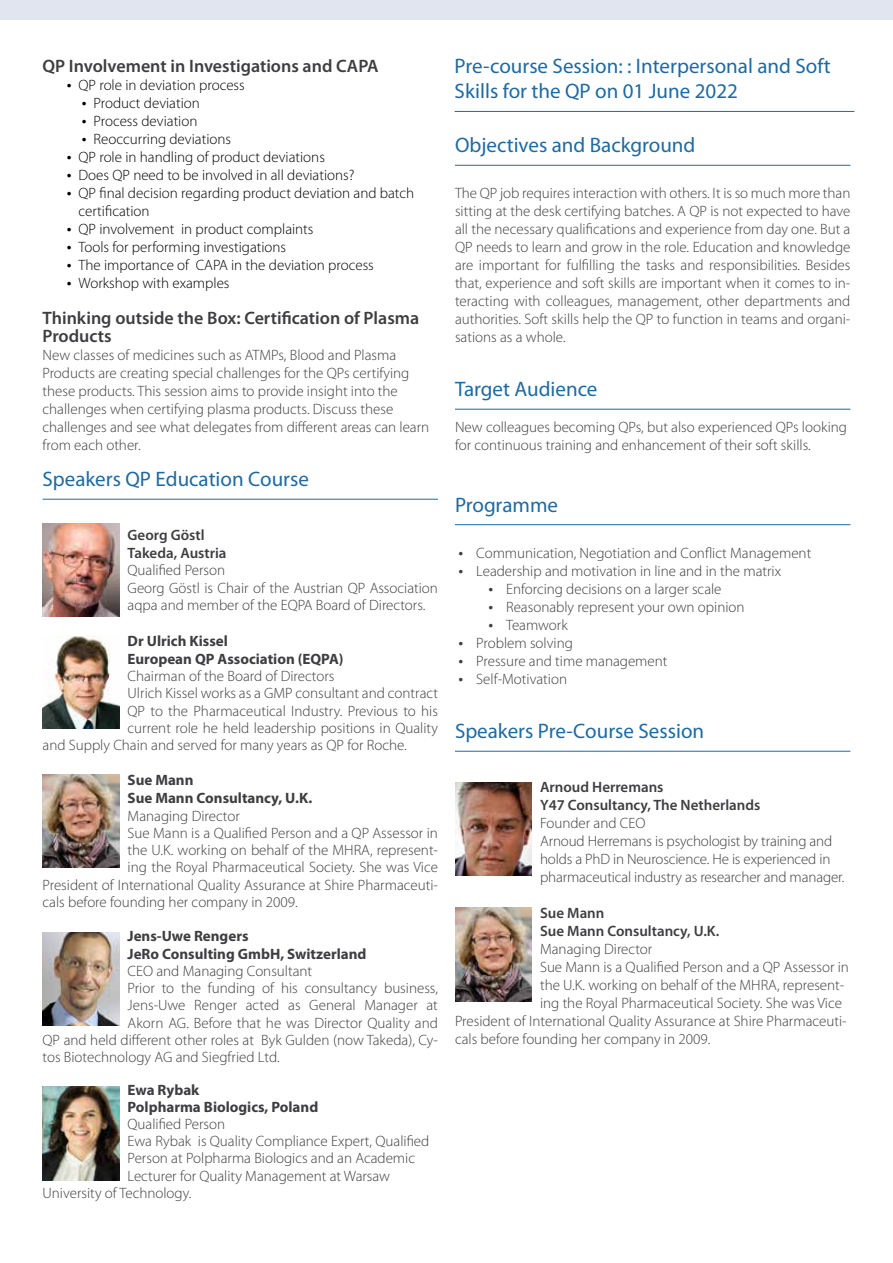
<style>
.page{position:relative;width:893px;height:1263px;background:#fff}
.page>*{position:absolute;margin:0;border:0;box-sizing:border-box;transform-origin:0 0}
.t1{font:21px/25.5px "Myriad Pro";color:#1e6aa1}
.t2{font:600 18px/18px "Myriad Pro";color:#3e3d40}
.t3{font:300 15px/18px "Myriad Pro";color:#3e3d40}
.t4{font:300 15px "Myriad Pro";color:#000}
.t5{font:700 15px/18px "Myriad Pro";color:#3e3d40}
.t6{font:600 15px/18px "Myriad Pro";color:#3e3d40}
</style>
<div class="page">
<hr style="left:455px;top:111px;width:399px;height:1px;background:#1e6aa1">
<div style="left:0;top:0;width:893px;height:19px;background:#e0e5f0"></div>
<hr style="left:43px;top:499px;width:395px;height:1px;background:#1e6aa1">
<img style="left:43px;top:523px;width:76px;height:94px">
<img style="left:43px;top:635px;width:76px;height:94px">
<img style="left:43px;top:774px;width:76px;height:94px">
<img style="left:43px;top:932px;width:76px;height:94px">
<img style="left:43px;top:1087px;width:76px;height:93px">
<hr style="left:455px;top:165px;width:395px;height:1px;background:#1e6aa1">
<hr style="left:455px;top:409px;width:395px;height:1px;background:#1e6aa1">
<hr style="left:455px;top:524px;width:395px;height:1px;background:#1e6aa1">
<hr style="left:455px;top:751px;width:395px;height:1px;background:#1e6aa1">
<img style="left:455px;top:782px;width:76px;height:94px">
<img style="left:455px;top:908px;width:76px;height:93px">
<p class="t2" style="left:43px;top:57px;width:338px">QP Involvement in Investigations and CAPA</p>
<p class="t4" style="left:79px;top:77px;width:168px">QP role in deviation process</p>
<p class="t4" style="left:94px;top:95px;width:108px">Product deviation</p>
<p class="t4" style="left:94px;top:113px;width:105px">Process deviation</p>
<p class="t4" style="left:94px;top:131px;width:139px">Reoccurring deviations</p>
<p class="t4" style="left:79px;top:149px;width:248px">QP role in handling of product deviations</p>
<p class="t4" style="left:79px;top:167px;width:277px">Does QP need to be involved in all deviations?</p>
<p class="t4" style="left:79px;top:185px;width:337px">QP final decision regarding product deviation and batch</p>
<p class="t4" style="left:79px;top:203px;width:73px">certification</p>
<p class="t4" style="left:79px;top:221px;width:237px">QP involvement in product complaints</p>
<p class="t4" style="left:79px;top:239px;width:209px">Tools for performing investigations</p>
<p class="t4" style="left:79px;top:257px;width:297px">The importance of CAPA in the deviation process</p>
<p class="t4" style="left:79px;top:275px;width:153px">Workshop with examples</p>
<p class="t2" style="left:43px;top:309px;width:378px">Thinking outside the Box: Certification of Plasma<br>Products</p>
<p class="t3" style="left:43px;top:346px;width:388px">New classes of medicines such as ATMPs, Blood and Plasma Products are creating special challenges for the QPs certifying these products. This session aims to provide insight into the challenges when certifying plasma products. Discuss these challenges and see what delegates from different areas can learn from each other.</p>
<h1 class="t1" style="left:43px;top:467px;width:268px">Speakers QP Education Course</h1>
<p class="t6" style="left:128px;top:526px;width:100px">Georg Göstl<br>Takeda, Austria</p>
<p class="t3" style="left:128px;top:562px;width:312px;line-height:17.2px">Qualified Person<br>Georg Göstl is Chair of the Austrian QP Association aqpa and member of the EQPA Board of Directors.</p>
<p class="t5" style="left:128px;top:632px;width:217px">Dr Ulrich Kissel<br>European QP Association (EQPA)</p>
<p class="t3" style="left:128px;top:667px;width:208px">Chairman of the Board of Directors</p>
<p class="t3" style="left:128px;top:685px;width:312px">Ulrich Kissel works as a GMP consultant and contract</p>
<p class="t3" style="left:128px;top:702px;width:312px">QP to the Pharmaceutical Industry. Previous to his</p>
<p class="t3" style="left:128px;top:719px;width:312px">current role he held leadership positions in Quality</p>
<p class="t3" style="left:43px;top:736px;width:366px">and Supply Chain and served for many years as QP for Roche.</p>
<p class="t5" style="left:128px;top:771px;width:186px">Sue Mann<br>Sue Mann Consultancy, U.K.</p>
<p class="t3" style="left:128px;top:807px;width:114px">Managing Director</p>
<p class="t3" style="left:128px;top:824px;width:312px">Sue Mann is a Qualified Person and a QP Assessor in</p>
<p class="t3" style="left:128px;top:841px;width:312px">the U.K. working on behalf of the MHRA, represent-</p>
<p class="t3" style="left:128px;top:859px;width:312px">ing the Royal Pharmaceutical Society. She was Vice</p>
<p class="t3" style="left:43px;top:876px;width:397px">President of International Quality Assurance at Shire Pharmaceuti-</p>
<p class="t3" style="left:43px;top:893px;width:257px">cals before founding her company in 2009.</p>
<p class="t5" style="left:128px;top:928px;width:240px;line-height:17.2px">Jens-Uwe Rengers<br>JeRo Consulting GmbH, Switzerland</p>
<p class="t3" style="left:128px;top:962px;width:186px">CEO and Managing Consultant</p>
<p class="t3" style="left:128px;top:979px;width:312px">Prior to the funding of his consultancy business,</p>
<p class="t3" style="left:128px;top:997px;width:312px">Jens-Uwe Renger acted as General Manager at</p>
<p class="t3" style="left:128px;top:1014px;width:312px">Akorn AG. Before that he was Director Quality and</p>
<p class="t3" style="left:43px;top:1031px;width:397px">QP and held different other roles at Byk Gulden (now Takeda), Cy-</p>
<p class="t3" style="left:43px;top:1048px;width:239px">tos Biotechnology AG and Siegfried Ltd.</p>
<p class="t5" style="left:128px;top:1082px;width:192px;line-height:16.5px">Ewa Rybak<br>Polpharma Biologics, Poland</p>
<p class="t3" style="left:128px;top:1115px;width:99px">Qualified Person</p>
<p class="t3" style="left:128px;top:1132px;width:303px">Ewa Rybak is Quality Compliance Expert, Qualified</p>
<p class="t3" style="left:128px;top:1150px;width:289px">Person at Polpharma Biologics and an Academic</p>
<p class="t3" style="left:128px;top:1167px;width:264px">Lecturer for Quality Management at Warsaw</p>
<p class="t3" style="left:43px;top:1184px;width:150px">University of Technology.</p>
<h1 class="t1" style="left:455px;top:53px;width:378px">Pre-course Session: : Interpersonal and Soft<br>Skills for the QP on 01 June 2022</h1>
<h1 class="t1" style="left:455px;top:133px;width:242px">Objectives and Background</h1>
<p class="t3" style="left:455px;top:184px;width:397px;text-align:justify">The QP job requires interaction with others. It is so much more than sitting at the desk certifying batches. A QP is not expected to have all the necessary qualifications and experience from day one. But a QP needs to learn and grow in the role. Education and knowledge are important for fulfilling the tasks and responsibilities. Besides that, experience and soft skills are important when it comes to in&shy;teracting with colleagues, management, other departments and authorities. Soft skills help the QP to function in teams and organi&shy;sations as a whole.</p>
<h1 class="t1" style="left:455px;top:377px;width:144px">Target Audience</h1>
<p class="t3" style="left:455px;top:418px;width:394px">New colleagues becoming QPs, but also experienced QPs looking for continuous training and enhancement of their soft skills.</p>
<h1 class="t1" style="left:455px;top:492px;width:105px">Programme</h1>
<p class="t3" style="left:476px;top:544px;width:337px">Communication, Negotiation and Conflict Management</p>
<p class="t3" style="left:476px;top:562px;width:306px">Leadership and motivation in line and in the matrix</p>
<p class="t3" style="left:506px;top:580px;width:217px">Enforcing decisions on a larger scale</p>
<p class="t3" style="left:506px;top:598px;width:240px">Reasonably represent your own opinion</p>
<p class="t3" style="left:506px;top:616px;width:63px">Teamwork</p>
<p class="t3" style="left:476px;top:634px;width:98px">Problem solving</p>
<p class="t3" style="left:476px;top:652px;width:193px">Pressure and time management</p>
<p class="t3" style="left:476px;top:670px;width:92px">Self-Motivation</p>
<h1 class="t1" style="left:455px;top:719px;width:251px">Speakers Pre-Course Session</h1>
<p class="t6" style="left:540px;top:778px;width:222px">Arnoud Herremans<br>Y47 Consultancy, The Netherlands</p>
<p class="t3" style="left:540px;top:814px;width:306px">Founder and CEO<br>Arnoud Herremans is psychologist by training and holds a PhD in Neuroscience. He is experienced in pharmaceutical industry as researcher and manager.</p>
<p class="t6" style="left:540px;top:904px;width:181px">Sue Mann<br>Sue Mann Consultancy, U.K.</p>
<p class="t3" style="left:540px;top:940px;width:114px">Managing Director</p>
<p class="t3" style="left:540px;top:958px;width:310px">Sue Mann is a Qualified Person and a QP Assessor in</p>
<p class="t3" style="left:540px;top:976px;width:306px">the U.K. working on behalf of the MHRA, represent-</p>
<p class="t3" style="left:540px;top:994px;width:303px">ing the Royal Pharmaceutical Society. She was Vice</p>
<p class="t3" style="left:455px;top:1012px;width:393px">President of International Quality Assurance at Shire Pharmaceuti-</p>
<p class="t3" style="left:455px;top:1030px;width:257px">cals before founding her company in 2009.</p>
</div>
